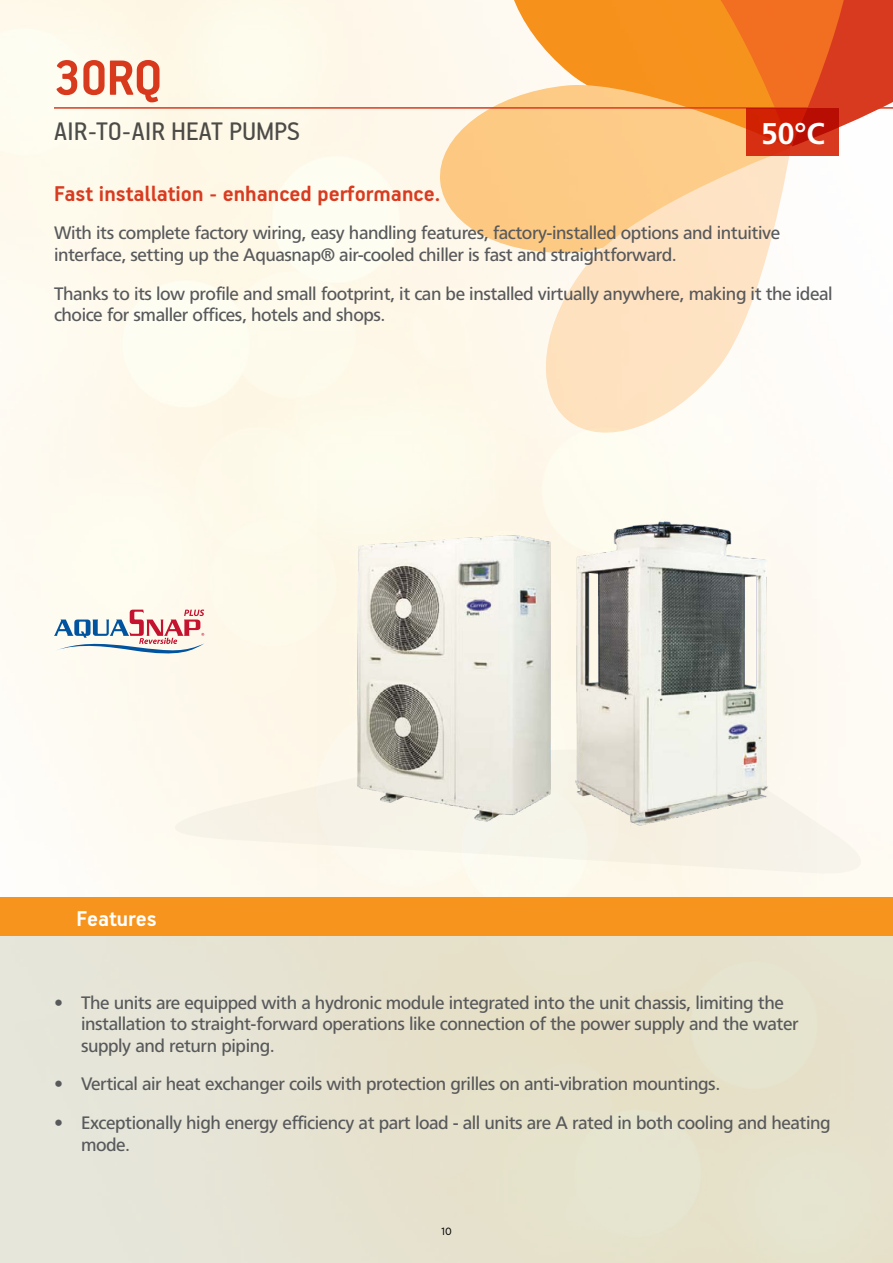
<style>
.page{position:relative;width:893px;height:1263px;background:#fff}
.page>*{position:absolute;margin:0;border:0;box-sizing:border-box;transform-origin:0 0}
.t1{font:700 55.5px "PF Handbook Pro";color:#d93b20}
.t2{font:700 30px "PF Catalog";color:#fff}
.t3{font:28.5px "PF Handbook Pro";color:#4d4d4f}
.t4{font:700 24px "PF Handbook Pro";color:#d93b20}
.t5{font:700 24px "PF Handbook Pro";color:#fff}
.t6{font:18px/21.6px "PF Catalog";letter-spacing:-.025em;color:#58595b}
.t7{font:10.5px "CF Asty Std";color:#000}
</style>
<div class="page">
<svg style="left:489px;top:0;width:404px;height:128px;background:#f0853a"></svg>
<svg style="left:436px;top:78px;width:354px;height:181px;background:#fcca8a"></svg>
<svg style="left:532px;top:148px;width:259px;height:301px;fill:#fee3c2"></svg>
<hr style="left:54px;top:107px;width:839px;height:2px;background:#d93b20">
<div style="left:161px;top:742px;width:714px;height:133px;background:#fef9ec"></div>
<img style="left:317px;top:480px;width:500px;height:409px">
<svg style="left:54px;top:609px;width:151px;height:49px"></svg>
<svg style="left:747px;top:109px;width:92px;height:47px;background:#cc230b"></svg>
<div style="left:0;top:930px;width:893px;height:333px;background:#e6e3ce"></div>
<div style="left:0;top:897px;width:893px;height:39px;background:#f7941e"></div>
<h1 class="t1" style="left:54px;top:44px;width:110px">30RQ</h1>
<h3 class="t3" style="left:54px;top:114px;width:248px">AIR-TO-AIR HEAT PUMPS</h3>
<h2 class="t2" style="left:761px;top:116px;width:65px">50°C</h2>
<h3 class="t4" style="left:54px;top:179px;width:388px">Fast installation - enhanced performance.</h3>
<p class="t6" style="left:54px;top:223px;width:728px">With its complete factory wiring, easy handling features, factory-installed options and intuitive interface, setting up the Aquasnap® air-cooled chiller is fast and straightforward.</p>
<p class="t6" style="left:54px;top:283px;width:780px">Thanks to its low profile and small footprint, it can be installed virtually anywhere, making it the ideal choice for smaller offices, hotels and shops.</p>
<h3 class="t5" style="left:77px;top:904px;width:82px">Features</h3>
<p class="t6" style="left:81px;top:992px;width:719px;text-indent:-27px">• The units are equipped with a hydronic module integrated into the unit chassis, limiting the installation to straight-forward operations like connection of the power supply and the water supply and return piping.</p>
<p class="t6" style="left:54px;top:1073px;width:668px">• Vertical air heat exchanger coils with protection grilles on anti-vibration mountings.</p>
<p class="t6" style="left:81px;top:1112px;width:751px;text-indent:-27px">• Exceptionally high energy efficiency at part load - all units are A rated in both cooling and heating mode.</p>
<p class="t7" style="left:441px;top:1225px;width:12px">10</p>
</div>
